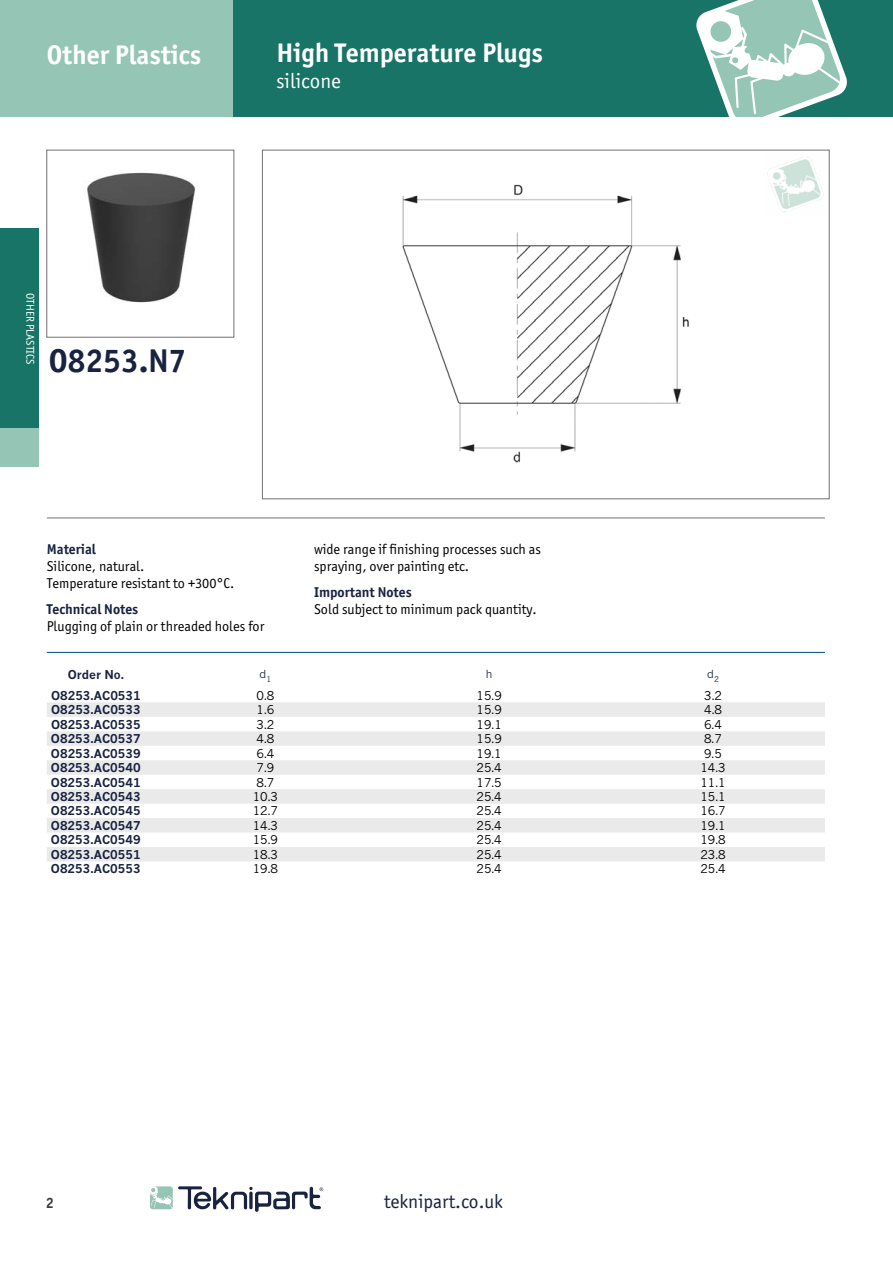
<style>
.page{position:relative;width:893px;height:1263px;background:#fff}
.page>*{position:absolute;margin:0;border:0;box-sizing:border-box;transform-origin:0 0}
.t1{font:700 33px "Officina Sans ITC Pro";color:#192340}
.t2{font:700 27px "Officina Sans ITC Pro";color:#fff}
.t3{font:21px "Officina Sans ITC Pro";color:#fff}
.t4{font:19.5px "Officina Sans ITC Pro";color:#192340}
.t5{font:700 15px "Officina Sans ITC Pro";color:#3c3c3b}
.t6{font:14.25px/17.1px "Officina Sans ITC Pro";color:#000}
.t7{font:700 14.25px "Officina Sans ITC Pro";color:#192340}
.t8{font:700 12px "News Gothic MT Pro";color:#192340}
.t9{font:12px "News Gothic MT Pro";color:#000}
.t10{font:11.25px "Officina Sans ITC Pro";color:#fff}
.t11{font:11.1px "News Gothic MT Pro";color:#192340}
</style>
<div class="page">
<div style="left:0;top:0;width:234px;height:116px;background:#95c5b5"></div>
<div style="left:0;top:228px;width:38px;height:200px;background:#177466"></div>
<div style="left:0;top:428px;width:38px;height:38px;background:#95c5b5"></div>
<div style="left:234px;top:0;width:659px;height:116px;background:#177466"></div>
<svg style="left:696px;top:0;width:151px;height:116px"></svg>
<div style="left:47px;top:150px;width:187px;height:187px;border:1px solid #746f70"></div>
<svg style="left:47px;top:702px;width:778px;height:159px;fill:#ebebec"></svg>
<img style="left:87px;top:172px;width:108px;height:131px">
<img style="left:402px;top:184px;width:287px;height:279px">
<img style="left:767px;top:157px;width:57px;height:55px">
<svg style="left:150px;top:1186px;width:173px;height:26px"></svg>
<hr style="left:47px;top:518px;width:778px;height:1px;background:#746f70">
<hr style="left:47px;top:652px;width:778px;height:1px;background:#00488d">
<h2 class="t2" style="left:47px;top:38px;width:156px">Other Plastics</h2>
<h2 class="t2" style="left:276px;top:36px;width:268px">High Temperature Plugs</h2>
<h3 class="t3" style="left:276px;top:69px;width:66px">silicone</h3>
<p class="t10" style="left:37px;top:293px;width:73px;rotate:90deg">OTHER PLASTICS</p>
<h1 class="t1" style="left:49px;top:340px;width:139px">O8253.N7</h1>
<p class="t7" style="left:47px;top:540px;width:51px">Material</p>
<p class="t6" style="left:47px;top:558px;width:189px">Silicone, natural.<br>Temperature resistant to +300°C.</p>
<p class="t7" style="left:47px;top:600px;width:93px">Technical Notes</p>
<p class="t6" style="left:47px;top:618px;width:219px">Plugging of plain or threaded holes for</p>
<p class="t6" style="left:314px;top:541px;width:228px">wide range if finishing processes such as spraying, over painting etc.</p>
<p class="t7" style="left:314px;top:583px;width:99px">Important Notes</p>
<p class="t6" style="left:314px;top:600px;width:224px">Sold subject to minimum pack quantity.</p>
<p class="t8" style="left:68px;top:668px;width:58px">Order No.</p>
<p class="t11" style="left:260px;top:668px;width:13px">d<sub>1</sub></p>
<p class="t11" style="left:486px;top:668px;width:8px">h</p>
<p class="t11" style="left:707px;top:668px;width:13px">d<sub>2</sub></p>
<p class="t8" style="left:51px;top:688px;width:91px">O8253.AC0531</p>
<p class="t9" style="left:257px;top:688px;width:19px">0.8</p>
<p class="t9" style="left:477px;top:688px;width:27px">15.9</p>
<p class="t9" style="left:704px;top:688px;width:19px">3.2</p>
<p class="t8" style="left:51px;top:702px;width:91px">O8253.AC0533</p>
<p class="t9" style="left:257px;top:702px;width:19px">1.6</p>
<p class="t9" style="left:477px;top:702px;width:27px">15.9</p>
<p class="t9" style="left:704px;top:702px;width:19px">4.8</p>
<p class="t8" style="left:51px;top:717px;width:91px">O8253.AC0535</p>
<p class="t9" style="left:257px;top:717px;width:19px">3.2</p>
<p class="t9" style="left:477px;top:717px;width:27px">19.1</p>
<p class="t9" style="left:704px;top:717px;width:19px">6.4</p>
<p class="t8" style="left:51px;top:731px;width:91px">O8253.AC0537</p>
<p class="t9" style="left:257px;top:731px;width:19px">4.8</p>
<p class="t9" style="left:477px;top:731px;width:27px">15.9</p>
<p class="t9" style="left:704px;top:731px;width:19px">8.7</p>
<p class="t8" style="left:51px;top:746px;width:91px">O8253.AC0539</p>
<p class="t9" style="left:257px;top:746px;width:19px">6.4</p>
<p class="t9" style="left:477px;top:746px;width:27px">19.1</p>
<p class="t9" style="left:704px;top:746px;width:19px">9.5</p>
<p class="t8" style="left:51px;top:760px;width:91px">O8253.AC0540</p>
<p class="t9" style="left:257px;top:760px;width:19px">7.9</p>
<p class="t9" style="left:477px;top:760px;width:27px">25.4</p>
<p class="t9" style="left:700px;top:760px;width:27px">14.3</p>
<p class="t8" style="left:51px;top:775px;width:91px">O8253.AC0541</p>
<p class="t9" style="left:257px;top:775px;width:19px">8.7</p>
<p class="t9" style="left:477px;top:775px;width:27px">17.5</p>
<p class="t9" style="left:700px;top:775px;width:27px">11.1</p>
<p class="t8" style="left:51px;top:789px;width:91px">O8253.AC0543</p>
<p class="t9" style="left:253px;top:789px;width:27px">10.3</p>
<p class="t9" style="left:477px;top:789px;width:27px">25.4</p>
<p class="t9" style="left:700px;top:789px;width:27px">15.1</p>
<p class="t8" style="left:51px;top:804px;width:91px">O8253.AC0545</p>
<p class="t9" style="left:253px;top:804px;width:27px">12.7</p>
<p class="t9" style="left:477px;top:804px;width:27px">25.4</p>
<p class="t9" style="left:700px;top:804px;width:27px">16.7</p>
<p class="t8" style="left:51px;top:818px;width:91px">O8253.AC0547</p>
<p class="t9" style="left:253px;top:818px;width:27px">14.3</p>
<p class="t9" style="left:477px;top:818px;width:27px">25.4</p>
<p class="t9" style="left:700px;top:818px;width:27px">19.1</p>
<p class="t8" style="left:51px;top:833px;width:91px">O8253.AC0549</p>
<p class="t9" style="left:253px;top:833px;width:27px">15.9</p>
<p class="t9" style="left:477px;top:833px;width:27px">25.4</p>
<p class="t9" style="left:700px;top:833px;width:27px">19.8</p>
<p class="t8" style="left:51px;top:847px;width:91px">O8253.AC0551</p>
<p class="t9" style="left:253px;top:847px;width:27px">18.3</p>
<p class="t9" style="left:477px;top:847px;width:27px">25.4</p>
<p class="t9" style="left:700px;top:847px;width:27px">23.8</p>
<p class="t8" style="left:51px;top:861px;width:91px">O8253.AC0553</p>
<p class="t9" style="left:253px;top:862px;width:27px">19.8</p>
<p class="t9" style="left:477px;top:862px;width:27px">25.4</p>
<p class="t9" style="left:700px;top:862px;width:27px">25.4</p>
<p class="t5" style="left:46px;top:1193px;width:10px">2</p>
<h3 class="t4" style="left:384px;top:1189px;width:120px">teknipart.co.uk</h3>
</div>
